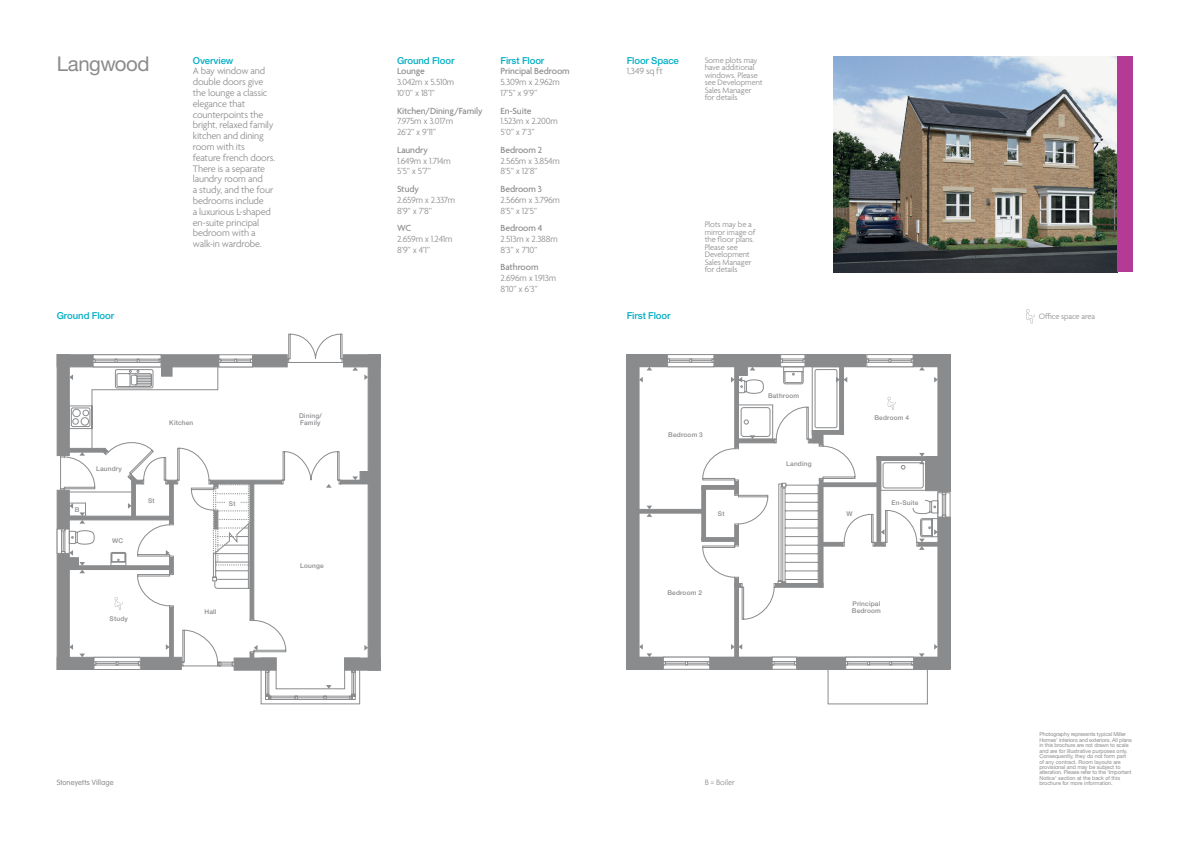
<style>
.page{position:relative;width:1191px;height:842px;background:#fff}
.page>*{position:absolute;margin:0;border:0;box-sizing:border-box;transform-origin:0 0}
.Page_Heading{font:20.4px "Helvetica Neue LT Std";letter-spacing:-.025em;color:#8a8b8d}
.Body{font:300 10.2px/10.8px "Agenda";letter-spacing:-.015em;color:#8a8b8d}
.Dim_Figures{font:300 9.6px/10.8px "Agenda";letter-spacing:-.025em;color:#8a8b8d}
.Dim_Heading{font:500 9.6px "Agenda";letter-spacing:-.01em;color:#8a8b8d}
.Sub_Heading_Level_1{font:500 9.6px "Helvetica Neue LT Std";letter-spacing:-.01em;color:#00aec5}
.Body-2{font:300 9.6px "Agenda";letter-spacing:-.005em;color:#8a8b8d}
.Note{font:300 8.5px/7.5px "Agenda";letter-spacing:-.01em;color:#8a8b8d}
.t1{font:300 8.4px "Agenda";letter-spacing:-.01em;color:#8a8b8d}
.t2{font:300 7.5px "VAG Rounded Std";letter-spacing:.02em;color:#8a8b8d}
.t3{font:500 6.5px/7px "Helvetica Neue";letter-spacing:.025em;color:#8a8b8d}
.t4{font:5.4px/5.4px "Helvetica Neue LT Std";letter-spacing:-.005em;color:#8a8b8d}
</style>
<div class="page">
<svg style="left:1026px;top:309px;width:9px;height:14px"></svg>
<img style="left:833px;top:57px;width:284px;height:215px">
<div style="left:1117px;top:57px;width:15px;height:215px;background:#b33b96"></div>
<div style="left:938px;top:355px;width:12px;height:314px;background:#8a8b8d"></div>
<div style="left:627px;top:355px;width:12px;height:314px;background:#8a8b8d"></div>
<div style="left:627px;top:355px;width:323px;height:12px;background:#8a8b8d"></div>
<div style="left:627px;top:354px;width:323px;height:13px;border:1px solid #8a8b8d"></div>
<hr style="left:734px;top:365px;width:4px;height:82px;background:#8a8b8d">
<hr style="left:839px;top:364px;width:4px;height:70px;background:#8a8b8d">
<div style="left:737px;top:364px;width:10px;height:12px;background:#8a8b8d"></div>
<svg style="left:780px;top:354px;width:25px;height:12px"></svg>
<svg style="left:944px;top:492px;width:6px;height:25px"></svg>
<svg style="left:667px;top:354px;width:47px;height:12px"></svg>
<svg style="left:866px;top:354px;width:47px;height:12px"></svg>
<svg style="left:638px;top:366px;width:306px;height:339px"></svg>
<svg style="left:934px;top:377px;width:4px;height:5px"></svg>
<svg style="left:919px;top:367px;width:5px;height:3px"></svg>
<svg style="left:836px;top:377px;width:11px;height:5px"></svg>
<svg style="left:639px;top:377px;width:4px;height:5px"></svg>
<svg style="left:646px;top:367px;width:6px;height:3px"></svg>
<svg style="left:731px;top:377px;width:11px;height:5px"></svg>
<svg style="left:749px;top:367px;width:6px;height:3px"></svg>
<svg style="left:749px;top:435px;width:6px;height:4px"></svg>
<svg style="left:639px;top:644px;width:13px;height:13px"></svg>
<svg style="left:646px;top:506px;width:6px;height:11px"></svg>
<svg style="left:934px;top:644px;width:4px;height:6px"></svg>
<svg style="left:731px;top:644px;width:11px;height:6px"></svg>
<svg style="left:845px;top:653px;width:79px;height:12px"></svg>
<svg style="left:880px;top:529px;width:4px;height:6px"></svg>
<svg style="left:934px;top:529px;width:4px;height:6px"></svg>
<svg style="left:919px;top:453px;width:5px;height:11px"></svg>
<svg style="left:919px;top:539px;width:5px;height:11px"></svg>
<div style="left:884px;top:495px;width:40px;height:13px;background:#fff"></div>
<svg style="left:887px;top:397px;width:9px;height:13px"></svg>
<div style="left:368px;top:355px;width:12px;height:315px;background:#8a8b8d"></div>
<div style="left:57px;top:355px;width:12px;height:101px;background:#8a8b8d"></div>
<svg style="left:69px;top:333px;width:305px;height:233px"></svg>
<svg style="left:364px;top:374px;width:4px;height:6px"></svg>
<svg style="left:352px;top:367px;width:6px;height:4px"></svg>
<svg style="left:69px;top:374px;width:4px;height:6px"></svg>
<svg style="left:57px;top:448px;width:311px;height:256px"></svg>
<p class="Page_Heading" style="left:57px;top:52px;width:94px">Langwood</p>
<p class="Sub_Heading_Level_1" style="left:193px;top:54px;width:42px">Overview</p>
<p class="Body" style="left:193px;top:66px;width:84px">A bay window and double doors give the lounge a classic elegance that counterpoints the bright, relaxed family kitchen and dining room with its feature french doors.<br>There is a separate laundry room and<br>a study, and the four bedrooms include<br>a luxurious L-shaped en-suite principal bedroom with a walk-in wardrobe.</p>
<p class="Sub_Heading_Level_1" style="left:397px;top:54px;width:59px">Ground Floor</p>
<p class="Dim_Heading" style="left:397px;top:66px;width:29px">Lounge</p>
<p class="Dim_Figures" style="left:397px;top:77px;width:59px">3.042m x 5.510m<br>10’0” x 18’1”</p>
<p class="Dim_Heading" style="left:397px;top:105px;width:87px">Kitchen/Dining/Family</p>
<p class="Dim_Figures" style="left:397px;top:116px;width:58px">7.975m x 3.017m<br>26’2” x 9’11”</p>
<p class="Dim_Heading" style="left:397px;top:145px;width:32px">Laundry</p>
<p class="Dim_Figures" style="left:397px;top:156px;width:55px">1.649m x 1.714m<br>5’5” x 5’7”</p>
<p class="Dim_Heading" style="left:397px;top:184px;width:23px">Study</p>
<p class="Dim_Figures" style="left:397px;top:195px;width:60px">2.659m x 2.337m<br>8’9” x 7’8”</p>
<p class="Dim_Heading" style="left:397px;top:223px;width:16px">WC</p>
<p class="Dim_Figures" style="left:397px;top:234px;width:57px">2.659m x 1.241m<br>8’9” x 4’1”</p>
<p class="Sub_Heading_Level_1" style="left:500px;top:54px;width:45px">First Floor</p>
<p class="Dim_Heading" style="left:500px;top:66px;width:71px">Principal Bedroom</p>
<p class="Dim_Figures" style="left:500px;top:77px;width:61px">5.309m x 2.962m<br>17’5” x 9’9”</p>
<p class="Dim_Heading" style="left:500px;top:105px;width:33px">En-Suite</p>
<p class="Dim_Figures" style="left:500px;top:116px;width:59px">1.523m x 2.200m<br>5’0” x 7’3”</p>
<p class="Dim_Heading" style="left:500px;top:145px;width:43px">Bedroom 2</p>
<p class="Dim_Figures" style="left:500px;top:156px;width:61px">2.565m x 3.854m<br>8’5” x 12’8”</p>
<p class="Dim_Heading" style="left:500px;top:184px;width:43px">Bedroom 3</p>
<p class="Dim_Figures" style="left:500px;top:195px;width:61px">2.566m x 3.796m<br>8’5” x 12’5”</p>
<p class="Dim_Heading" style="left:500px;top:223px;width:43px">Bedroom 4</p>
<p class="Dim_Figures" style="left:500px;top:234px;width:59px">2.513m x 2.388m<br>8’3” x 7’10”</p>
<p class="Dim_Heading" style="left:500px;top:262px;width:40px">Bathroom</p>
<p class="Dim_Figures" style="left:500px;top:273px;width:57px">2.696m x 1.913m<br>8’10” x 6’3”</p>
<p class="Sub_Heading_Level_1" style="left:626px;top:54px;width:54px">Floor Space</p>
<p class="Body-2" style="left:626px;top:66px;width:38px">1,349 sq ft</p>
<h3 class="Sub_Heading_Level_1" style="left:57px;top:310px;width:59px">Ground Floor</h3>
<h3 class="Sub_Heading_Level_1" style="left:626px;top:310px;width:45px">First Floor</h3>
<p class="Note" style="left:704px;top:57px;width:60px">Some plots may have additional windows. Please see Development<br>Sales Manager for details</p>
<p class="Note" style="left:704px;top:221px;width:52px">Plots may be a mirror image of the floor plans.<br>Please see<br>Development<br>Sales Manager for details</p>
<p class="t3" style="left:169px;top:419px;width:26px">Kitchen</p>
<p class="t3" style="left:299px;top:412px;width:24px">Dining/<br>Family</p>
<p class="t3" style="left:768px;top:392px;width:33px">Bathroom</p>
<p class="t3" style="left:75px;top:505px;width:6px">B</p>
<p class="t3" style="left:96px;top:464px;width:27px">Laundry</p>
<p class="t3" style="left:112px;top:536px;width:12px">WC</p>
<p class="t3" style="left:148px;top:497px;width:8px">St</p>
<p class="t3" style="left:110px;top:614px;width:20px">Study</p>
<p class="t3" style="left:229px;top:499px;width:8px">St</p>
<p class="t3" style="left:204px;top:608px;width:14px">Hall</p>
<p class="t3" style="left:300px;top:561px;width:25px">Lounge</p>
<p class="t3" style="left:668px;top:430px;width:36px">Bedroom 3</p>
<p class="t3" style="left:718px;top:510px;width:8px">St</p>
<p class="t3" style="left:667px;top:588px;width:36px">Bedroom 2</p>
<p class="t3" style="left:786px;top:460px;width:27px">Landing</p>
<p class="t3" style="left:874px;top:414px;width:36px">Bedroom 4</p>
<p class="t3" style="left:846px;top:509px;width:8px">W</p>
<p class="t3" style="left:891px;top:498px;width:29px">En-Suite</p>
<p class="t3" style="left:852px;top:600px;width:31px">Principal<br>Bedroom</p>
<h3 class="t1" style="left:1038px;top:312px;width:58px">Office space area</h3>
<p class="t4" style="left:1039px;top:731px;width:94px">Photography represents typical Miller Homes’ interiors and exteriors. All plans in this brochure are not drawn to scale and are for illustrative purposes only.<br>Consequently, they do not form part of any contract. Room layouts are provisional and may be subject to alteration. Please refer to the ‘Important Notice’ section at the back of this</p>
<h3 class="t1" style="left:704px;top:777px;width:32px">B = Boiler</h3>
<h3 class="t2" style="left:57px;top:778px;width:59px">Stoneyetts Village</h3>
<p class="t4" style="left:1039px;top:781px;width:75px">brochure for more information.</p>
</div>
